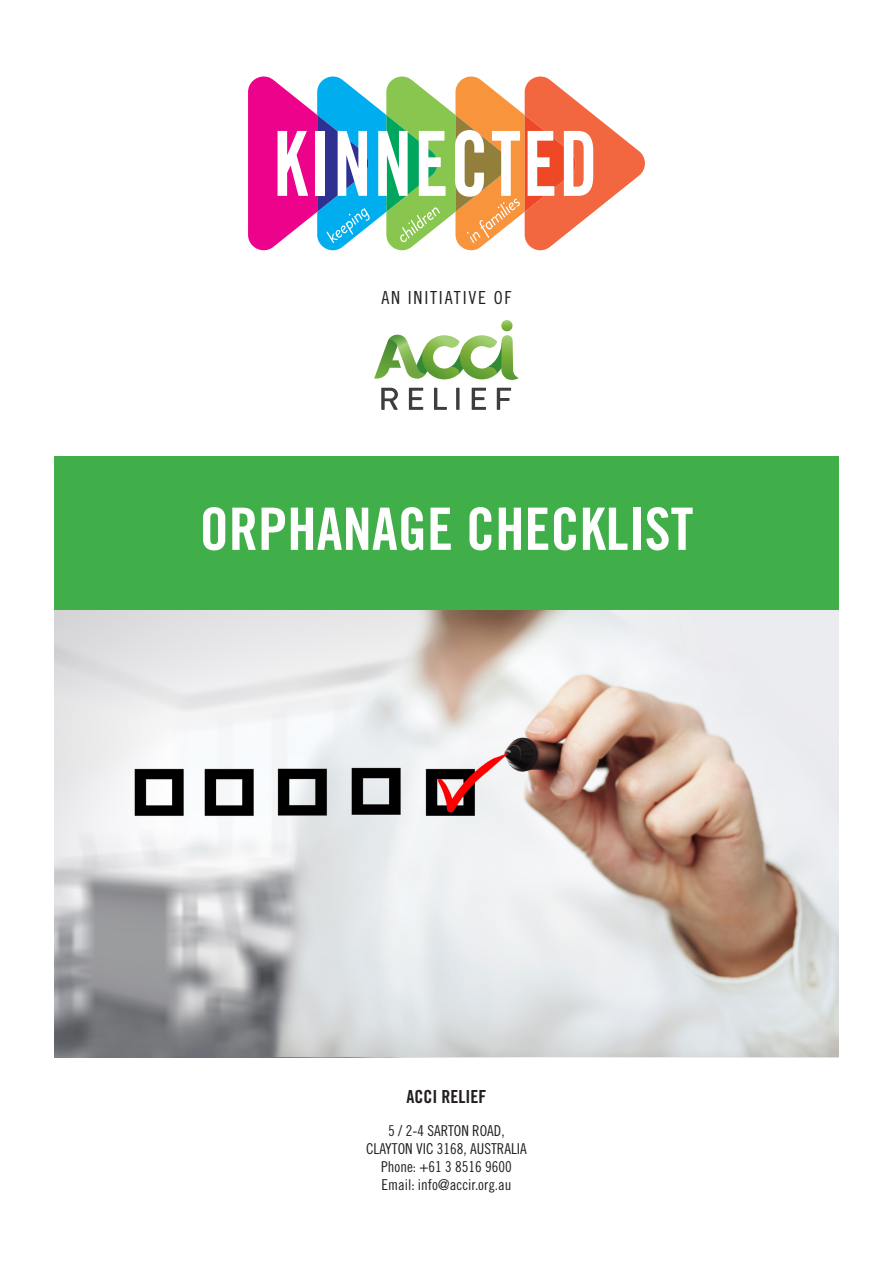
<style>
.page{position:relative;width:893px;height:1263px;background:#fff}
.page>*{position:absolute;margin:0;border:0;box-sizing:border-box;transform-origin:0 0}
.t1{font:58.5px "Trade Gothic Bold Cond Twenty";color:#fff}
.t2{font:18px "Trade Gothic Cond Eighteen";letter-spacing:.1em;color:#231f20}
.t3{font:18px "Trade Gothic Bold Cond Twenty";color:#231f20}
.t4{font:15px "Trade Gothic Cond Eighteen";color:#231f20}
</style>
<div class="page">
<svg style="left:248px;top:77px;width:397px;height:173px"></svg>
<div style="left:54px;top:456px;width:785px;height:154px;background:#40ae49"></div>
<img style="left:54px;top:610px;width:785px;height:448px">
<svg style="left:374px;top:320px;width:145px;height:60px"></svg>
<svg style="left:381px;top:388px;width:130px;height:22px"></svg>
<p class="t2" style="left:381px;top:287px;width:132px">AN INITIATIVE OF</p>
<p class="t1" style="left:200px;top:493px;width:495px">ORPHANAGE CHECKLIST</p>
<p class="t3" style="left:406px;top:1086px;width:81px">ACCI RELIEF</p>
<p class="t4" style="left:388px;top:1121px;width:118px">5 / 2-4 SARTON ROAD,</p>
<p class="t4" style="left:366px;top:1139px;width:162px">CLAYTON VIC 3168, AUSTRALIA</p>
<p class="t4" style="left:381px;top:1157px;width:132px">Phone: +61 3 8516 9600</p>
<p class="t4" style="left:381px;top:1175px;width:132px">Email: info@accir.org.au</p>
</div>
